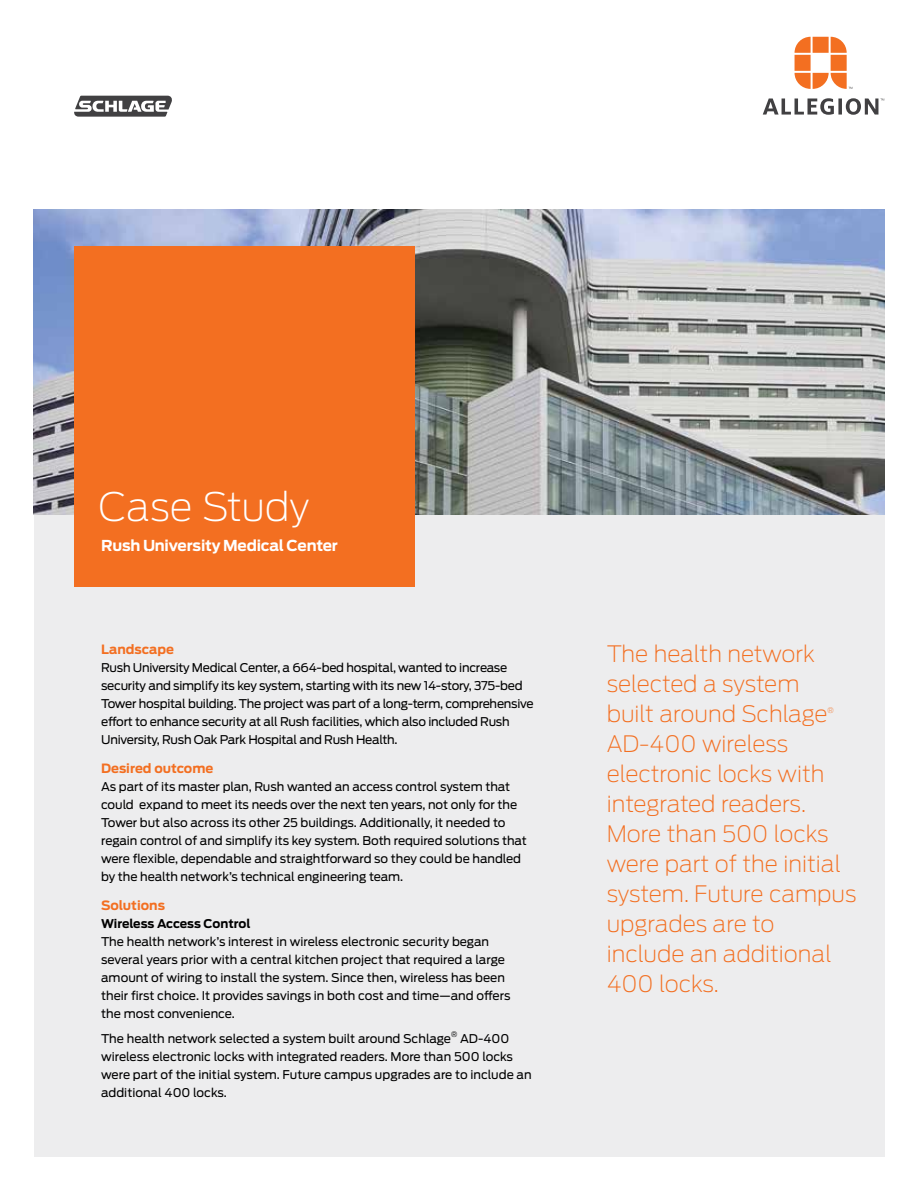
<style>
.page{position:relative;width:918px;height:1188px;background:#fff}
.page>*{position:absolute;margin:0;border:0;box-sizing:border-box;transform-origin:0 0}
.t1{font:200 39px "Antenna";letter-spacing:-.005em;color:#fff}
.t2{font:200 22.5px/30px "Antenna";color:#f36f21}
.t3{font:700 15px "Antenna";letter-spacing:-.015em;color:#fff}
.t4{font:700 12.75px "Antenna";color:#f36f21}
.t5{font:12px/18px "Antenna";letter-spacing:-.01em;color:#000}
.t6{font:700 12px "Antenna";color:#000}
.t7{font:7.5px "Antenna";color:#000}
.t8{font:200 7.5px "Antenna";color:#f36f21}
</style>
<div class="page">
<div style="left:34px;top:209px;width:850px;height:948px;background:#ededee"></div>
<img style="left:34px;top:209px;width:850px;height:306px">
<div style="left:74px;top:246px;width:340px;height:341px;background:#f36f21"></div>
<svg style="left:795px;top:37px;width:57px;height:52px"></svg>
<svg style="left:763px;top:98px;width:121px;height:17px"></svg>
<svg style="left:74px;top:96px;width:98px;height:21px"></svg>
<h1 class="t1" style="left:99px;top:485px;width:213px">Case Study</h1>
<p class="t3" style="left:101px;top:536px;width:238px">Rush University Medical Center</p>
<p class="t4" style="left:101px;top:642px;width:74px">Landscape</p>
<p class="t5" style="left:101px;top:659px;width:434px">Rush University Medical Center, a 664-bed hospital, wanted to increase security and simplify its key system, starting with its new 14-story, 375-bed Tower hospital building. The project was part of a long-term, comprehensive effort to enhance security at all Rush facilities, which also included Rush University, Rush Oak Park Hospital and Rush Health.</p>
<p class="t4" style="left:101px;top:761px;width:114px">Desired outcome</p>
<p class="t5" style="left:101px;top:778px;width:427px">As part of its master plan, Rush wanted an access control system that could expand to meet its needs over the next ten years, not only for the Tower but also across its other 25 buildings. Additionally, it needed to regain control of and simplify its key system. Both required solutions that were flexible, dependable and straightforward so they could be handled by the health network’s technical engineering team.</p>
<p class="t4" style="left:101px;top:898px;width:65px">Solutions</p>
<p class="t6" style="left:101px;top:916px;width:151px">Wireless Access Control</p>
<p class="t5" style="left:101px;top:933px;width:411px">The health network’s interest in wireless electronic security began several years prior with a central kitchen project that required a large amount of wiring to install the system. Since then, wireless has been their first choice. It provides savings in both cost and time—and offers the most convenience.</p>
<p class="t5" style="left:101px;top:1029px;width:351px">The health network selected a system built around Schlage</p>
<p class="t7" style="left:451px;top:1030px;width:8px">®</p>
<p class="t5" style="left:101px;top:1029px;width:432px;text-indent:359px">AD-400 wireless electronic locks with integrated readers. More than 500 locks were part of the initial system. Future campus upgrades are to include an additional 400 locks.</p>
<h2 class="t2" style="left:607px;top:639px;width:222px">The health network selected a system built around Schlage</h2>
<p class="t8" style="left:828px;top:706px;width:8px">®</p>
<h2 class="t2" style="left:607px;top:729px;width:251px">AD-400 wireless electronic locks with integrated readers.<br>More than 500 locks were part of the initial system. Future campus upgrades are to include an additional<br>400 locks.</h2>
</div>
